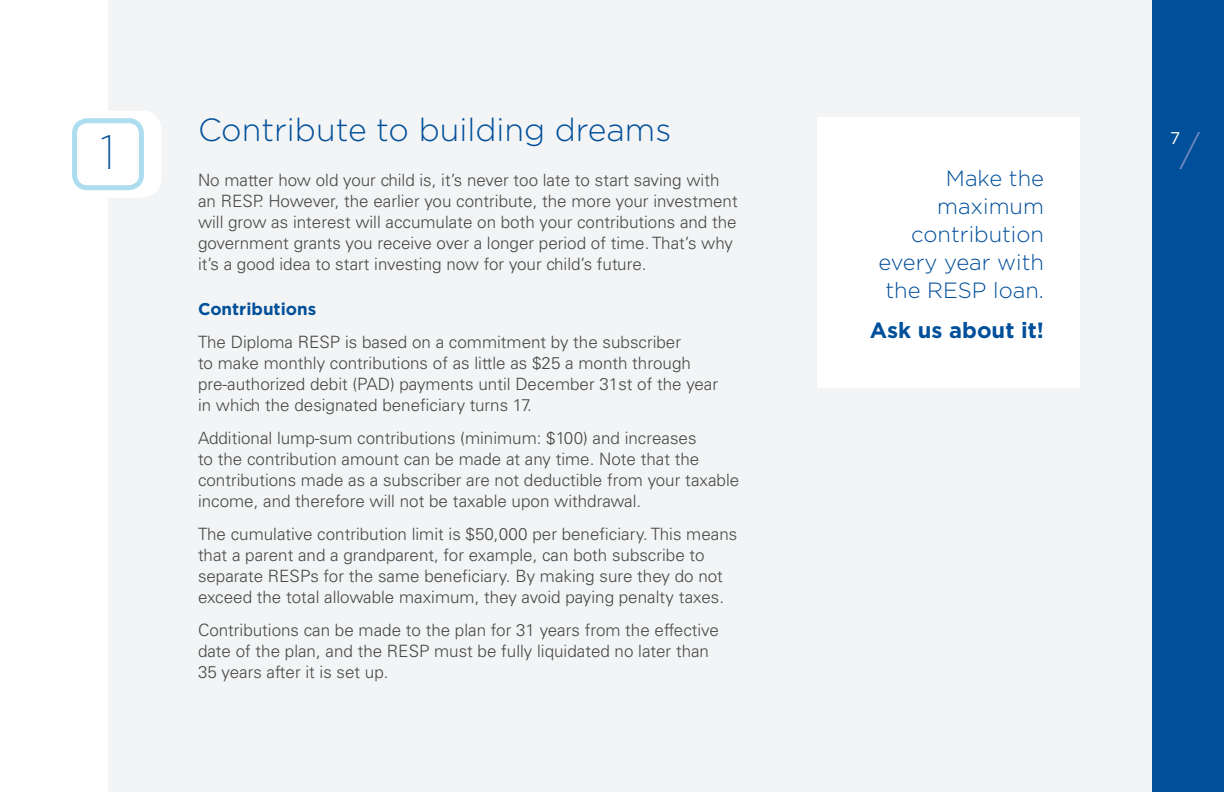
<style>
.page{position:relative;width:1224px;height:792px;background:#fff}
.page>*{position:absolute;margin:0;border:0;box-sizing:border-box;transform-origin:0 0}
.t1{font:200 48px "Gotham";color:#004f9a}
.t2{font:300 40px "Gotham";color:#7287c0}
.t3{font:300 32px "Gotham";color:#004f9a}
.t4{font:300 22px/28px "Gotham";color:#004f9a;text-align:right}
.t5{font:700 22px "Gotham";color:#004f9a}
.t6{font:300 17px/21px "Univers";color:#474847}
.t7{font:700 17px "Gotham";color:#004f9a}
.t8{font:17px "Gotham";color:#fff}
</style>
<div class="page">
<div style="left:1152px;top:0;width:72px;height:792px;background:#004f9a"></div>
<div style="left:108px;top:0;width:1044px;height:792px;background:#f3f4f5"></div>
<div style="left:818px;top:118px;width:262px;height:270px;background:#fff"></div>
<div style="left:74px;top:111px;width:88px;height:87px;background:#fff;border-radius:20px"></div>
<div style="left:72px;top:118px;width:72px;height:72px;border:5px solid #adddef;border-radius:13px"></div>
<h1 class="t1" style="left:100px;top:123px;width:17px">1</h1>
<h3 class="t3" style="left:198px;top:110px;width:475px">Contribute to building dreams</h3>
<p class="t6" style="left:198px;top:170px;width:541px">No matter how old your child is, it’s never too late to start saving with an RESP. However, the earlier you contribute, the more your investment will grow as interest will accumulate on both your contributions and the government grants you receive over a longer period of time. That’s why it’s a good idea to start investing now for your child’s future.</p>
<p class="t7" style="left:198px;top:298px;width:120px">Contributions</p>
<p class="t6" style="left:198px;top:332px;width:522px">The Diploma RESP is based on a commitment by the subscriber<br>to make monthly contributions of as little as $25 a month through pre-authorized debit (PAD) payments until December 31st of the year in which the designated beneficiary turns 17.</p>
<p class="t6" style="left:198px;top:428px;width:543px">Additional lump-sum contributions (minimum: $100) and increases<br>to the contribution amount can be made at any time. Note that the contributions made as a subscriber are not deductible from your taxable income, and therefore will not be taxable upon withdrawal.</p>
<p class="t6" style="left:198px;top:524px;width:541px">The cumulative contribution limit is $50,000 per beneficiary. This means that a parent and a grandparent, for example, can both subscribe to separate RESPs for the same beneficiary. By making sure they do not exceed the total allowable maximum, they avoid paying penalty taxes.</p>
<p class="t6" style="left:198px;top:620px;width:522px">Contributions can be made to the plan for 31 years from the effective date of the plan, and the RESP must be fully liquidated no later than<br>35 years after it is set up.</p>
<p class="t4" style="left:879px;top:163px;width:167px">Make the maximum contribution every year with the RESP loan.</p>
<p class="t5" style="left:870px;top:315px;width:176px">Ask us about it!</p>
<p class="t8" style="left:1170px;top:127px;width:12px">7</p>
<h2 class="t2" style="left:1180px;top:124px;width:21px">/</h2>
</div>
